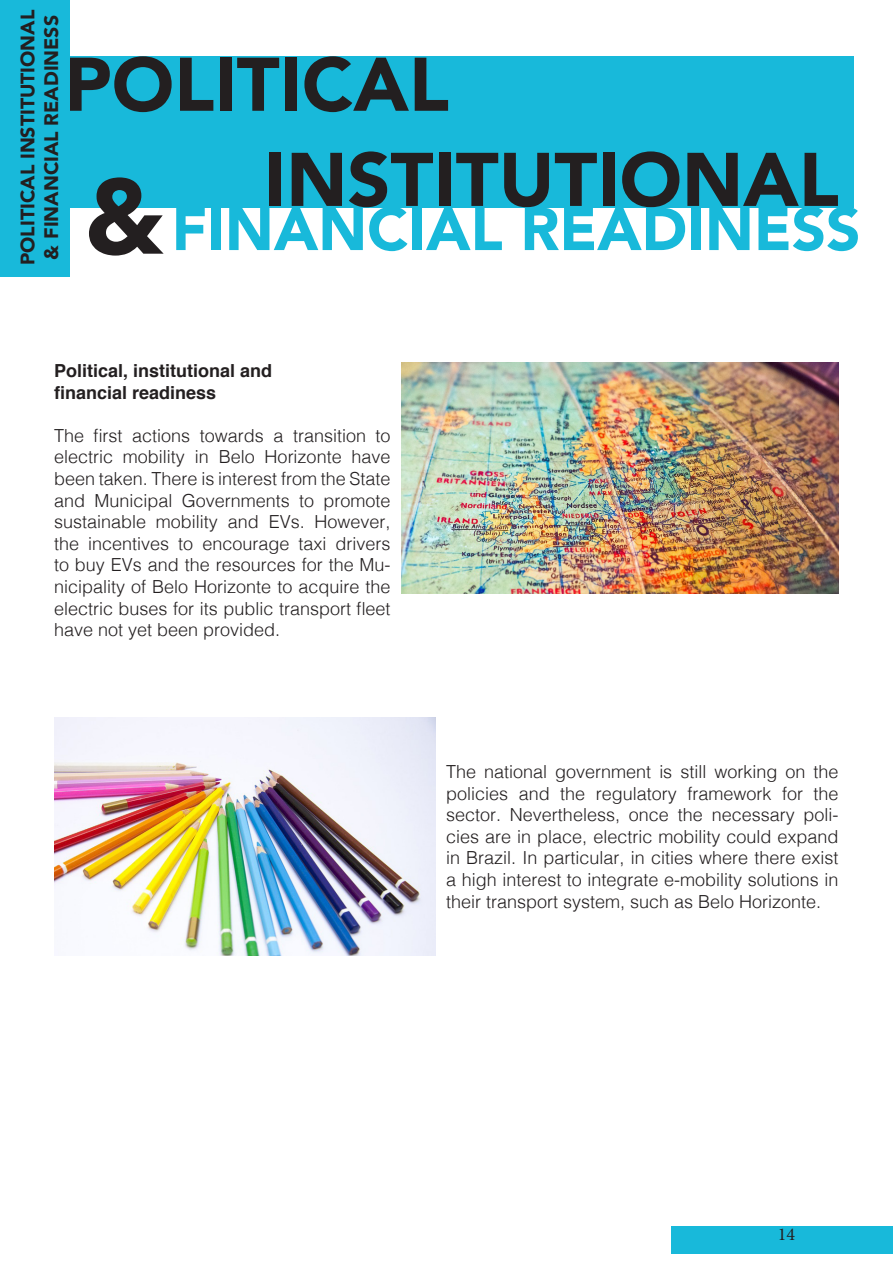
<style>
.page{position:relative;width:893px;height:1263px;background:#fff}
.page>*{position:absolute;margin:0;border:0;box-sizing:border-box;transform-origin:0 0}
.t1{font:900 105px "Avenir";color:#231f20}
.t2{font:900 75px "Avenir";color:#231f20}
.t3{font:900 60px "Avenir";color:#18b9da}
.t4{font:900 19.5px/23.4px "Avenir";color:#231f20}
.t5{font:300 18px/21.6px "Helvetica";color:#231f20;text-align:justify}
.t6{font:700 18px "Helvetica";color:#231f20}
.t7{font:18px "Minion Pro";color:#231f20}
</style>
<div class="page">
<div style="left:69px;top:57px;width:785px;height:151px;background:#18b9da"></div>
<div style="left:0;top:0;width:69px;height:277px;background:#18b9da"></div>
<div style="left:672px;top:1227px;width:221px;height:27px;background:#18b9da"></div>
<img style="left:401px;top:363px;width:438px;height:230px">
<img style="left:54px;top:718px;width:382px;height:237px">
<p class="t4" style="left:16px;top:265px;width:257px;rotate:-90deg">POLITICAL INSTITUTIONAL &amp; FINANCIAL READINESS</p>
<p class="t2" style="left:64px;top:20px;width:386px">POLITICAL</p>
<p class="t2" style="left:264px;top:116px;width:576px">INSTITUTIONAL</p>
<p class="t1" style="left:85px;top:127px;width:81px">&amp;</p>
<p class="t3" style="left:172px;top:178px;width:690px">FINANCIAL READINESS</p>
<p class="t6" style="left:54px;top:356px;width:220px">Political, institutional and</p>
<p class="t6" style="left:54px;top:378px;width:164px">financial readiness</p>
<p class="t5" style="left:54px;top:423px;width:338px">The first actions towards a transition to electric mobility in Belo Horizonte have been taken. There is interest from the State and Municipal Governments to promote sustainable mobility and EVs. However, the incentives to encourage taxi drivers to buy EVs and the resources for the Mu&shy;nicipality of Belo Horizonte to acquire the electric buses for its public transport fleet have not yet been provided.</p>
<p class="t5" style="left:446px;top:759px;width:394px">The national government is still working on the policies and the regulatory framework for the sector. Nevertheless, once the necessary poli&shy;cies are in place, electric mobility could expand in Brazil. In particular, in cities where there exist a high interest to integrate e-mobility solutions in their transport system, such as Belo Horizonte.</p>
<p class="t7" style="left:778px;top:1222px;width:19px">14</p>
</div>
